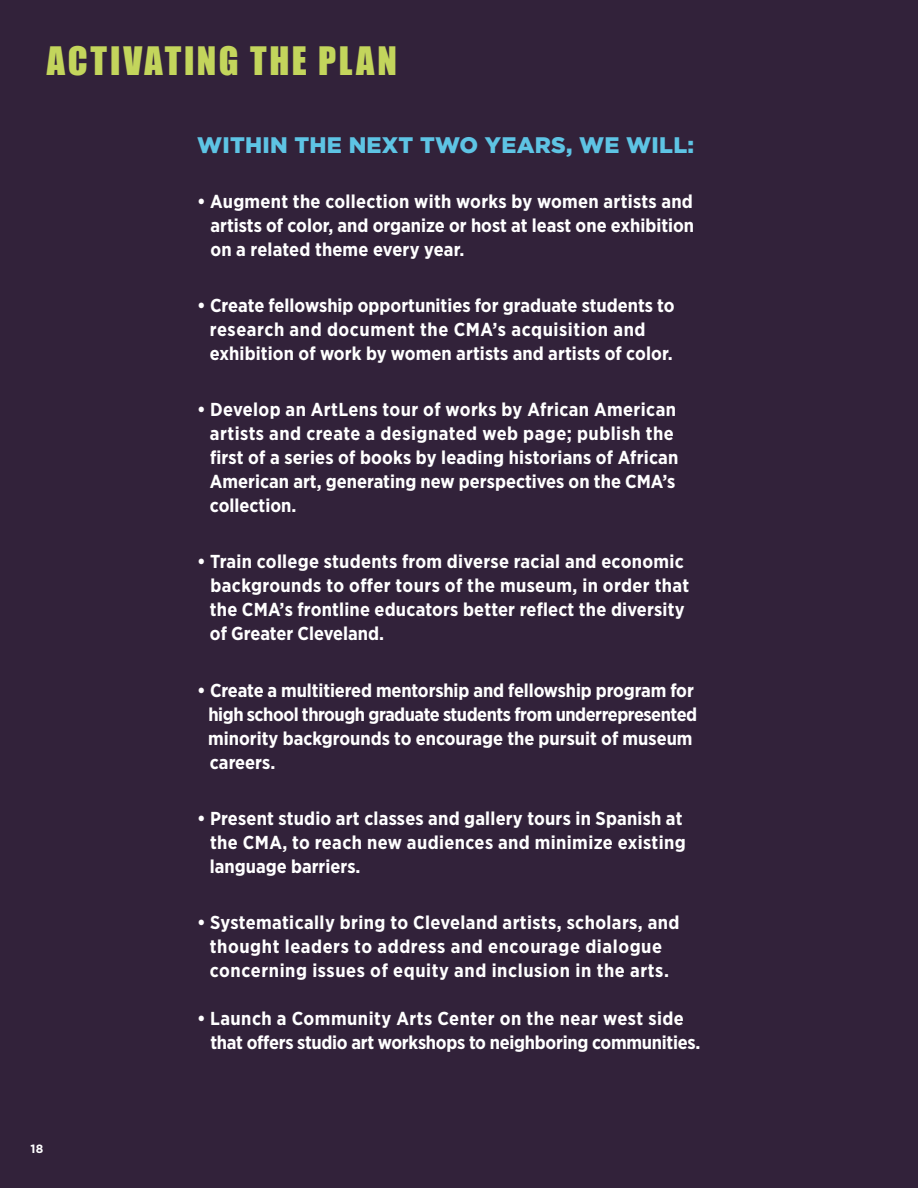
<style>
.page{position:relative;width:918px;height:1188px;background:#32223a}
.page>*{position:absolute;margin:0;border:0;box-sizing:border-box;transform-origin:0 0}
.t1{font:36px "Impact";letter-spacing:.075em;color:#c3d55c}
.t2{font:900 22.5px "Gotham";letter-spacing:.01em;color:#5ec4e4}
.t3{font:700 18.75px/24px "Gotham Narrow";letter-spacing:.01em;color:#fff}
.t4{font:700 18.75px/24px "Gotham Narrow";letter-spacing:.03em;color:#fff;text-align:center}
.t5{font:700 18.75px/24px "Gotham Narrow";letter-spacing:-.015em;color:#fff}
.t6{font:700 12px "Gotham";color:#fff}
</style>
<div class="page">
<h1 class="t1" style="left:47px;top:33px;width:352px">ACTIVATING THE PLAN</h1>
<p class="t2" style="left:197px;top:130px;width:498px">WITHIN THE NEXT TWO YEARS, WE WILL:</p>
<p class="t3" style="left:210px;top:189px;width:485px;text-align:justify;text-indent:-13px">• Augment the collection with works by women artists and artists of color, and organize or host at least one exhibition on a related theme every year.</p>
<p class="t3" style="left:210px;top:293px;width:466px;text-indent:-13px">• Create fellowship opportunities for graduate students to research and document the CMA’s acquisition and exhibition of work by women artists and artists of color.</p>
<p class="t3" style="left:210px;top:397px;width:470px;text-indent:-13px">• Develop an ArtLens tour of works by African American artists and create a designated web page; publish the first of a series of books by leading historians of African American art, generating new perspectives on the CMA’s collection.</p>
<p class="t3" style="left:210px;top:550px;width:481px;text-indent:-13px">• Train college students from diverse racial and economic backgrounds to offer tours of the museum, in order that the CMA’s frontline educators better reflect the diversity of Greater Cleveland.</p>
<p class="t3" style="left:208px;top:678px;width:491px;text-indent:-11px">• Create a multitiered mentorship and fellowship program for high school through graduate students from underrepresented minority backgrounds to encourage the pursuit of museum careers.</p>
<p class="t6" style="left:31px;top:1141px;width:14px">18</p>
<p class="t3" style="left:210px;top:806px;width:477px;text-indent:-13px">• Present studio art classes and gallery tours in Spanish at the CMA, to reach new audiences and minimize existing language barriers.</p>
<p class="t4" style="left:197px;top:910px;width:484px">• Systematically bring to Cleveland artists, scholars, and thought leaders to address and encourage dialogue concerning issues of equity and inclusion in the arts.</p>
<p class="t5" style="left:210px;top:1006px;width:492px;text-indent:-13px">• Launch a Community Arts Center on the near west side that offers studio art workshops to neighboring communities.</p>
</div>
